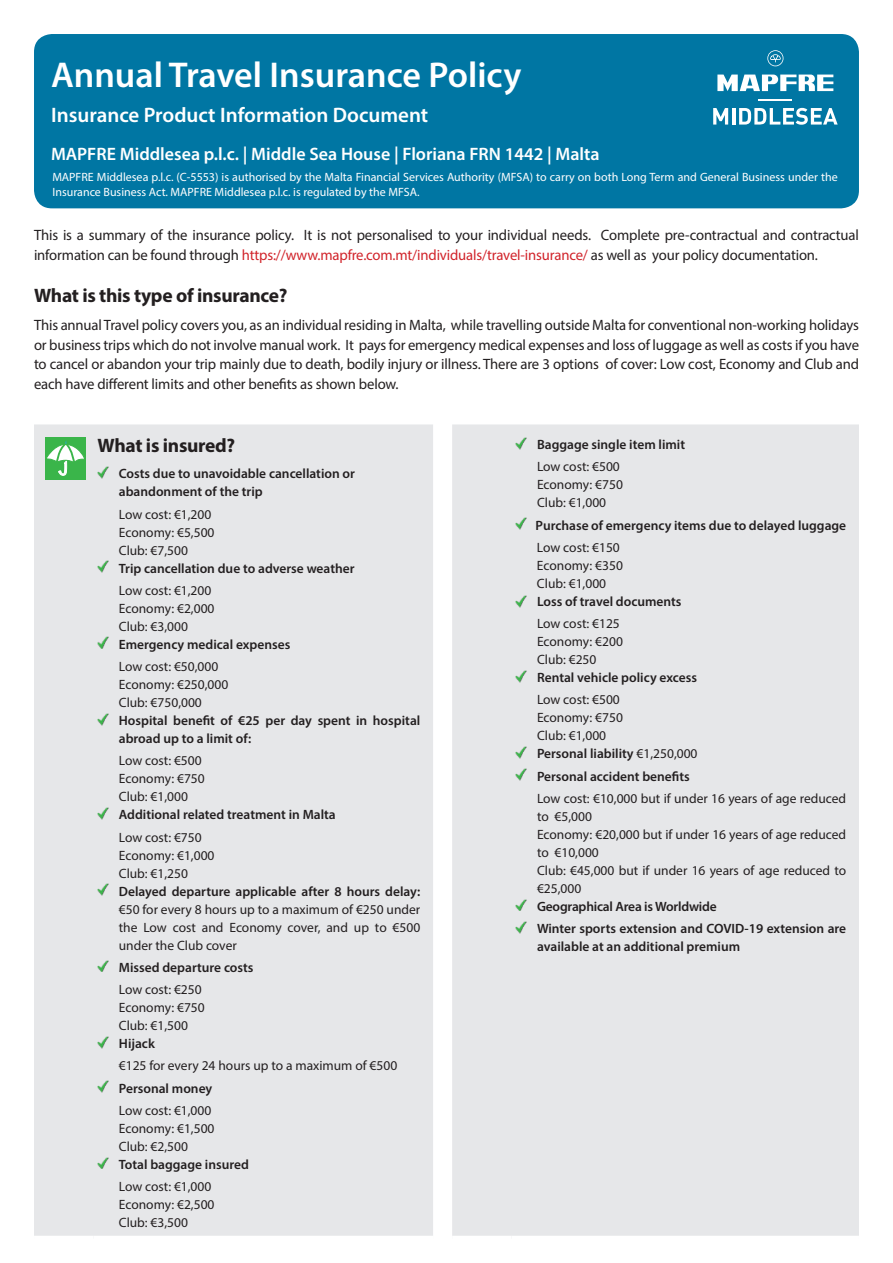
<style>
.page{position:relative;width:893px;height:1263px;background:#fff}
.page>*{position:absolute;margin:0;border:0;box-sizing:border-box;transform-origin:0 0}
.t1{font:600 36px "Myriad Pro";color:#fff}
.t2{font:600 21px "Myriad Pro";color:#fff}
.t3{font:700 19.5px "Myriad Pro";letter-spacing:-.015em;color:#231f20}
.t4{font:600 18px "Myriad Pro";color:#fff}
.t5{font:15px/19.5px "Myriad Pro";letter-spacing:-.01em;color:#231f20}
.t6{font:13.5px/18px "Myriad Pro";color:#231f20}
.t7{font:600 13.5px/18px "Myriad Pro";color:#231f20}
.t8{font:12px/14.4px "Myriad Pro";color:#fff}
.s1{color:#d1232a}
.s2{font-weight:600}
</style>
<div class="page">
<div style="left:34px;top:34px;width:825px;height:174px;background:#0076a3;border-radius:18px"></div>
<svg style="left:767px;top:50px;width:16px;height:16px"></svg>
<svg style="left:717px;top:75px;width:116px;height:16px"></svg>
<hr style="left:759px;top:99px;width:33px;height:1px;background:#fff">
<svg style="left:713px;top:108px;width:15px;height:17px"></svg>
<hr style="left:732px;top:108px;width:3px;height:17px;background:#fff">
<svg style="left:739px;top:108px;width:99px;height:17px"></svg>
<div style="left:34px;top:424px;width:825px;height:812px;background:#e6e7e9"></div>
<div style="left:45px;top:437px;width:41px;height:43px;background:#3ab54a"></div>
<svg style="left:47px;top:440px;width:37px;height:36px"></svg>
<svg style="left:98px;top:466px;width:10px;height:12px"></svg>
<svg style="left:98px;top:561px;width:10px;height:12px"></svg>
<svg style="left:98px;top:637px;width:10px;height:12px"></svg>
<svg style="left:98px;top:713px;width:10px;height:12px"></svg>
<svg style="left:98px;top:807px;width:10px;height:12px"></svg>
<svg style="left:98px;top:884px;width:10px;height:12px"></svg>
<svg style="left:98px;top:960px;width:10px;height:12px"></svg>
<svg style="left:98px;top:1036px;width:10px;height:12px"></svg>
<svg style="left:98px;top:1081px;width:10px;height:12px"></svg>
<svg style="left:98px;top:1157px;width:10px;height:12px"></svg>
<svg style="left:516px;top:437px;width:10px;height:12px"></svg>
<svg style="left:516px;top:518px;width:10px;height:12px"></svg>
<svg style="left:516px;top:595px;width:10px;height:12px"></svg>
<svg style="left:516px;top:670px;width:10px;height:12px"></svg>
<svg style="left:516px;top:746px;width:10px;height:12px"></svg>
<svg style="left:516px;top:769px;width:10px;height:12px"></svg>
<svg style="left:516px;top:899px;width:10px;height:12px"></svg>
<svg style="left:516px;top:921px;width:10px;height:12px"></svg>
<h1 class="t1" style="left:51px;top:60px;width:472px">Annual Travel Insurance Policy</h1>
<h2 class="t2" style="left:51px;top:106px;width:379px">Insurance Product Information Document</h2>
<h3 class="t4" style="left:51px;top:147px;width:550px">MAPFRE Middlesea p.l.c. | Middle Sea House | Floriana FRN 1442 | Malta</h3>
<p class="t8" style="left:52px;top:171px;width:787px">MAPFRE Middlesea p.l.c. (C-5553) is authorised by the Malta Financial Services Authority (MFSA) to carry on both Long Term and General Business under the<br>Insurance Business Act. MAPFRE Middlesea p.l.c. is regulated by the MFSA.</p>
<p class="t5" style="left:34px;top:227px;width:826px">This is a summary of the insurance policy. It is not personalised to your individual needs. Complete pre-contractual and contractual information can be found through <span class="s1">https://www.mapfre.com.mt/individuals/travel-insurance/</span> as well as your policy documentation.</p>
<h3 class="t3" style="left:34px;top:288px;width:255px">What is this type of insurance?</h3>
<p class="t5" style="left:34px;top:317px;width:827px;text-align:justify">This annual Travel policy covers you, as an individual residing in Malta, while travelling outside Malta for conventional non-working holidays or business trips which do not involve manual work. It pays for emergency medical expenses and loss of luggage as well as costs if you have to cancel or abandon your trip mainly due to death, bodily injury or illness. There are 3 options of cover: Low cost, Economy and Club and each have different limits and other benefits as shown below.</p>
<h3 class="t3" style="left:98px;top:438px;width:139px">What is insured?</h3>
<p class="t7" style="left:119px;top:466px;width:238px">Costs due to unavoidable cancellation or abandonment of the trip</p>
<p class="t6" style="left:119px;top:506px;width:97px">Low cost: €1,200<br>Economy: €5,500<br>Club: €7,500</p>
<p class="t7" style="left:119px;top:560px;width:237px">Trip cancellation due to adverse weather</p>
<p class="t6" style="left:119px;top:582px;width:97px">Low cost: €1,200<br>Economy: €2,000<br>Club: €3,000</p>
<p class="t7" style="left:119px;top:636px;width:173px">Emergency medical expenses</p>
<p class="t6" style="left:119px;top:659px;width:111px">Low cost: €50,000<br>Economy: €250,000<br>Club: €750,000</p>
<p class="t7" style="left:119px;top:713px;width:303px">Hospital benefit of €25 per day spent in hospital abroad up to a limit of:</p>
<p class="t6" style="left:119px;top:753px;width:87px">Low cost: €500<br>Economy: €750<br>Club: €1,000</p>
<p class="t7" style="left:119px;top:807px;width:218px">Additional related treatment in Malta</p>
<p class="t6" style="left:119px;top:829px;width:97px">Low cost: €750<br>Economy: €1,000<br>Club: €1,250</p>
<p class="t7" style="left:119px;top:883px;width:303px">Delayed departure applicable after 8 hours delay:</p>
<p class="t6" style="left:119px;top:901px;width:303px;text-align:justify">€50 for every 8 hours up to a maximum of €250 under the Low cost and Economy cover, and up to €500 under the Club cover</p>
<p class="t7" style="left:119px;top:959px;width:136px">Missed departure costs</p>
<p class="t6" style="left:119px;top:982px;width:87px">Low cost: €250<br>Economy: €750<br>Club: €1,500</p>
<p class="t7" style="left:119px;top:1036px;width:38px">Hijack</p>
<p class="t6" style="left:119px;top:1058px;width:280px">€125 for every 24 hours up to a maximum of €500</p>
<p class="t7" style="left:119px;top:1080px;width:95px">Personal money</p>
<p class="t6" style="left:119px;top:1102px;width:97px">Low cost: €1,000<br>Economy: €1,500<br>Club: €2,500</p>
<p class="t7" style="left:119px;top:1156px;width:132px">Total baggage insured</p>
<p class="t6" style="left:119px;top:1179px;width:97px">Low cost: €1,000<br>Economy: €2,500<br>Club: €3,500</p>
<p class="t7" style="left:537px;top:437px;width:150px">Baggage single item limit</p>
<p class="t6" style="left:537px;top:459px;width:87px">Low cost: €500<br>Economy: €750<br>Club: €1,000</p>
<p class="t7" style="left:536px;top:517px;width:312px">Purchase of emergency items due to delayed luggage</p>
<p class="t6" style="left:537px;top:539px;width:87px">Low cost: €150<br>Economy: €350<br>Club: €1,000</p>
<p class="t7" style="left:537px;top:593px;width:146px">Loss of travel documents</p>
<p class="t6" style="left:537px;top:616px;width:87px">Low cost: €125<br>Economy: €200<br>Club: €250</p>
<p class="t7" style="left:537px;top:670px;width:162px">Rental vehicle policy excess</p>
<p class="t6" style="left:537px;top:692px;width:162px">Low cost: €500<br>Economy: €750<br>Club: €1,000<br><span class="s2">Personal liability</span> €1,250,000</p>
<p class="t7" style="left:537px;top:768px;width:154px">Personal accident benefits</p>
<p class="t6" style="left:537px;top:790px;width:311px">Low cost: €10,000 but if under 16 years of age reduced to €5,000<br>Economy: €20,000 but if under 16 years of age reduced to €10,000<br>Club: €45,000 but if under 16 years of age reduced to €25,000</p>
<p class="t7" style="left:537px;top:896px;width:311px;line-height:22.2px">Geographical Area is Worldwide<br>Winter sports extension and COVID-19 extension are</p>
<p class="t7" style="left:537px;top:939px;width:205px">available at an additional premium</p>
</div>
